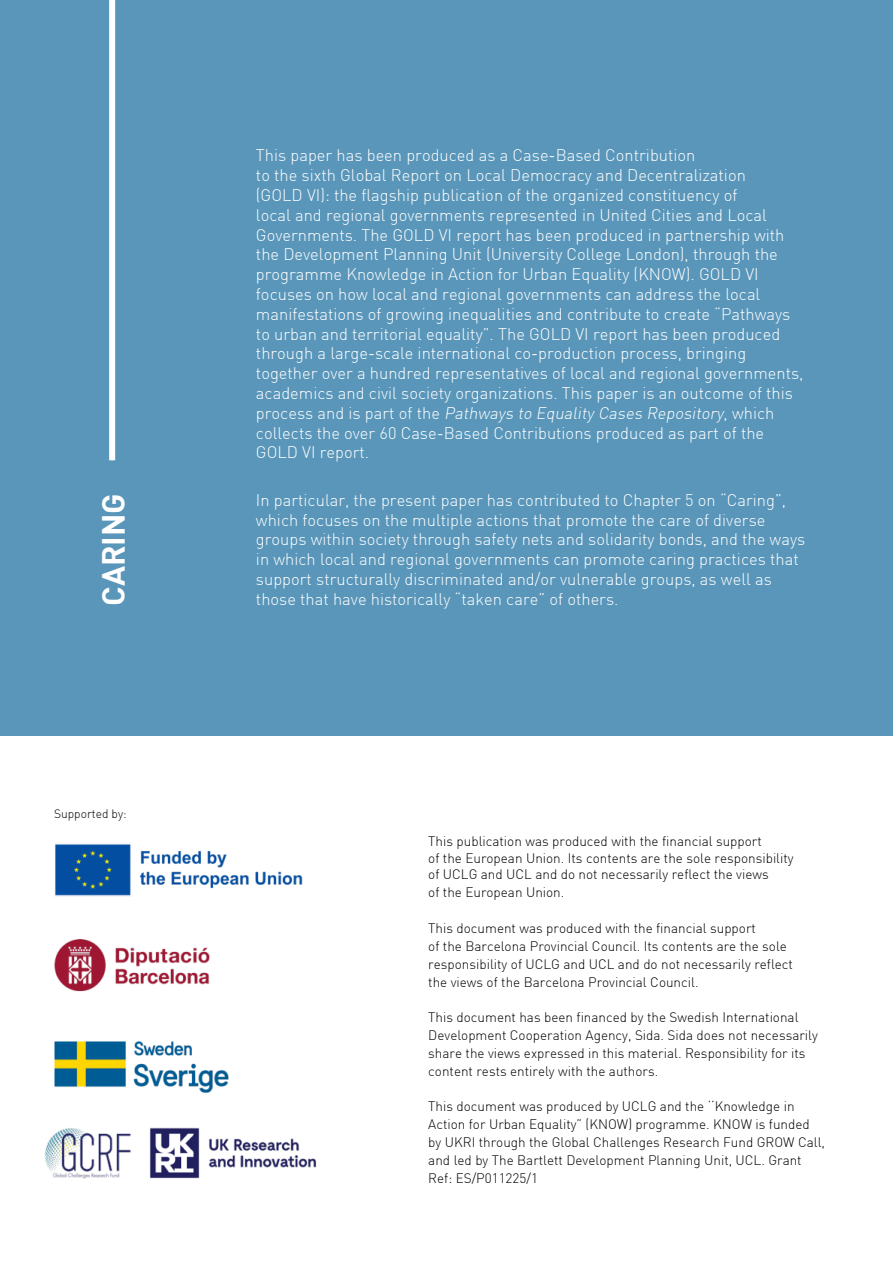
<style>
.page{position:relative;width:893px;height:1263px;background:#fff}
.page>*{position:absolute;margin:0;border:0;box-sizing:border-box;transform-origin:0 0}
.t1{font:700 31.5px "DIN";color:#fff}
.t2{font:300 16.5px/19.8px "DIN";color:#fff}
.t3{font:300 13.5px/18px "DIN";color:#000}
.t4{font:300 12px "DIN";color:#000}
.s1{font-style:italic}
</style>
<div class="page">
<div style="left:0;top:0;width:893px;height:736px;background:#5996ba"></div>
<img style="left:54px;top:844px;width:249px;height:249px">
<img style="left:44px;top:1127px;width:273px;height:52px">
<div style="left:109px;top:0;width:6px;height:460px;background:#fff"></div>
<h1 class="t1" style="left:93px;top:606px;width:114px;rotate:-90deg">CARING</h1>
<p class="t4" style="left:54px;top:807px;width:74px">Supported by:</p>
<p class="t2" style="left:256px;top:145px;width:549px">This paper has been produced as a Case-Based Contribution<br>to the sixth Global Report on Local Democracy and Decentralization<br>(GOLD VI): the flagship publication of the organized constituency of<br>local and regional governments represented in United Cities and Local Governments. The GOLD VI report has been produced in partnership with the Development Planning Unit (University College London), through the programme Knowledge in Action for Urban Equality (KNOW). GOLD VI focuses on how local and regional governments can address the local manifestations of growing inequalities and contribute to create “Pathways to urban and territorial equality”. The GOLD VI report has been produced through a large-scale international co-production process, bringing together over a hundred representatives of local and regional governments, academics and civil society organizations. This paper is an outcome of this p ro c e s s a n d i s p a rt o f t h e <span class="s1">Pathways to Equality Cases Repository</span>, w h i c h collects the over 60 Case-Based Contributions produced as part of the GOLD VI report.</p>
<p class="t2" style="left:256px;top:490px;width:551px">In particular, the present paper has contributed to Chapter 5 on “Caring”, which focuses on the multiple actions that promote the care of diverse groups within society through safety nets and solidarity bonds, and the ways in which local and regional governments can promote caring practices that support structurally discriminated and/or vulnerable groups, as well as</p>
<p class="t2" style="left:256px;top:589px;width:364px">those that have historically “taken care” of others.</p>
<p class="t3" style="left:428px;top:833px;width:367px;line-height:16.5px">This publication was produced with the financial support<br>of the European Union. Its contents are the sole responsibility of UCLG and UCL and do not necessarily reflect the views</p>
<p class="t3" style="left:428px;top:883px;width:138px">of the European Union.</p>
<p class="t3" style="left:428px;top:919px;width:366px">This document was produced with the financial support<br>of the Barcelona Provincial Council. Its contents are the sole responsibility of UCLG and UCL and do not necessarily reflect the views of the Barcelona Provincial Council.</p>
<p class="t3" style="left:428px;top:1008px;width:391px">This document has been financed by the Swedish International Development Cooperation Agency, Sida. Sida does not necessarily share the views expressed in this material. Responsibility for its content rests entirely with the authors.</p>
<p class="t3" style="left:428px;top:1097px;width:398px">This document was produced by UCLG and the ‘‘Knowledge in Action for Urban Equality” (KNOW) programme. KNOW is funded by UKRI through the Global Challenges Research Fund GROW Call, and led by The Bartlett Development Planning Unit, UCL. Grant Ref: ES/P011225/1</p>
</div>
